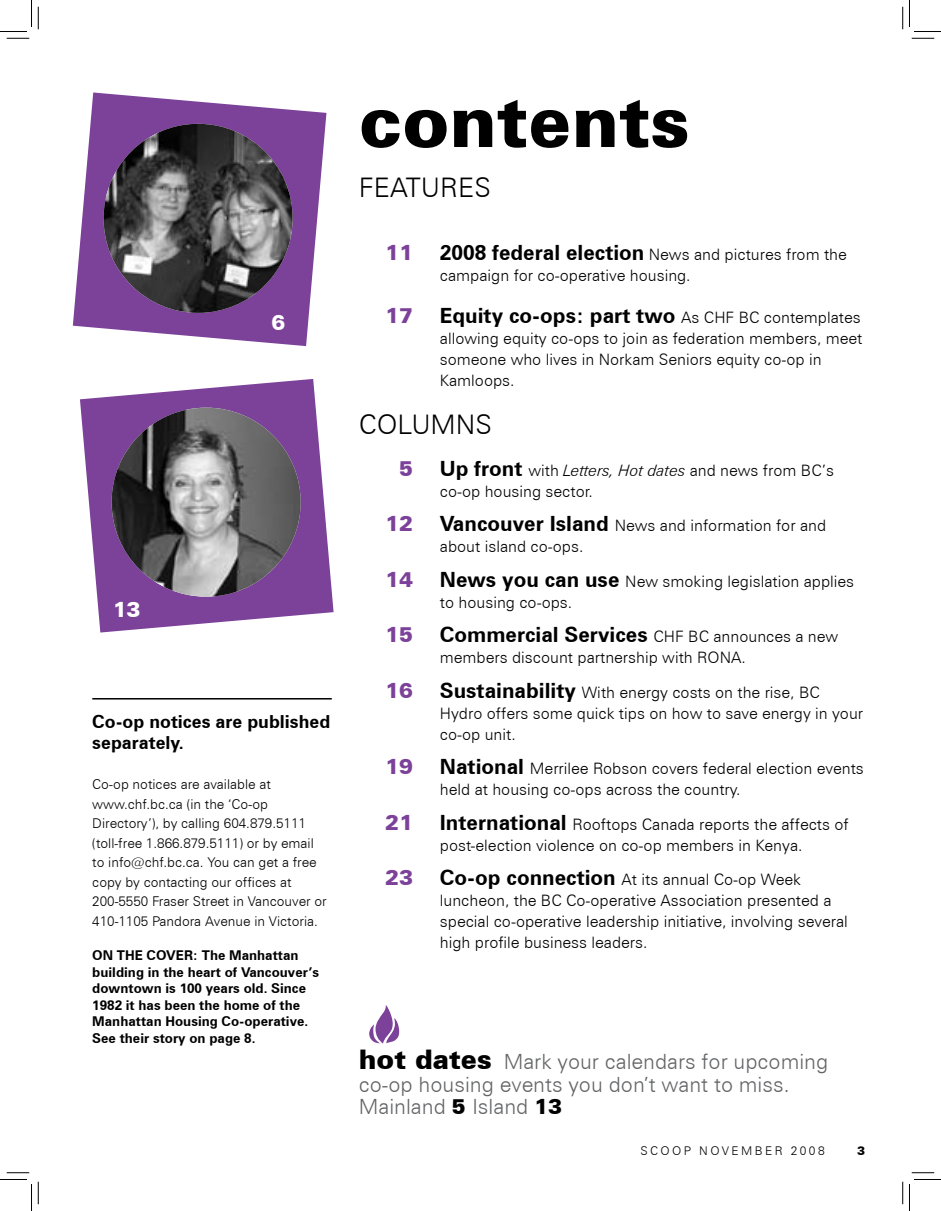
<style>
.page{position:relative;width:941px;height:1211px;background:#fff}
.page>*{position:absolute;margin:0;border:0;box-sizing:border-box;transform-origin:0 0}
.t1{font:900 72px "Zurich BT";color:#000}
.t2{font:300 27px "Zurich BT";color:#000}
.t3{font:300 21px/22.5px "Zurich BT";color:#636466}
.t4{font:700 21px "Zurich BT";color:#000}
.t5{font:900 21px "Zurich BT";color:#7c4199}
.t6{font:900 21px "Zurich BT";color:#fff}
.t7{font:700 18px/21px "Zurich BT";color:#000}
.t8{font:300 15.75px/21px "Zurich BT";color:#000}
.t9{font:300 13.5px/19.5px "Zurich BT";color:#000}
.t10{font:700 13.5px/16.5px "Zurich BT";color:#000}
.t11{font:300 12px "Zurich BT";letter-spacing:.2em;color:#000}
.s1{font-weight:700;font-size:21px}
.s2{font-weight:300;font-size:15.75px}
.s3{font-style:italic}
.s4{font-weight:900;font-size:27px;color:#000}
.s5{font-weight:900;color:#000}
</style>
<div class="page">
<svg style="left:369px;top:1005px;width:30px;height:38px"></svg>
<hr style="left:92px;top:698px;width:240px;height:1px;background:#000">
<svg style="left:73px;top:92px;width:253px;height:254px;fill:#7c4199"></svg>
<svg style="left:80px;top:379px;width:253px;height:253px;fill:#7c4199"></svg>
<img style="left:104px;top:124px;width:188px;height:189px;border-radius:50%">
<img style="left:112px;top:407px;width:189px;height:189px;border-radius:50%">
<svg style="left:7px;top:38px;width:22px;height:1px"></svg>
<svg style="left:911px;top:38px;width:23px;height:1px"></svg>
<svg style="left:7px;top:1172px;width:22px;height:1px"></svg>
<svg style="left:911px;top:1172px;width:23px;height:1px"></svg>
<svg style="left:38px;top:7px;width:1px;height:22px"></svg>
<svg style="left:38px;top:1181px;width:1px;height:23px"></svg>
<svg style="left:902px;top:7px;width:1px;height:22px"></svg>
<svg style="left:902px;top:1181px;width:1px;height:23px"></svg>
<svg style="left:0;top:0;width:32px;height:32px"></svg>
<svg style="left:0;top:1179px;width:32px;height:31px"></svg>
<svg style="left:909px;top:0;width:31px;height:32px"></svg>
<svg style="left:909px;top:1179px;width:31px;height:31px"></svg>
<h3 class="t6" style="left:113px;top:597px;width:28px">13</h3>
<h3 class="t6" style="left:271px;top:310px;width:15px">6</h3>
<p class="t7" style="left:92px;top:710px;width:239px">Co‑op notices are published separately.</p>
<p class="t9" style="left:92px;top:774px;width:236px">Co‑op notices are available at www.chf.bc.ca (in the ‘Co‑op Directory’), by calling 604.879.5111 (toll‑free 1.866.879.5111) or by email to info@chf.bc.ca. You can get a free copy by contacting our offices at 200‑5550 Fraser Street in Vancouver or 410‑1105 Pandora Avenue in Victoria.</p>
<p class="t10" style="left:92px;top:947px;width:228px">ON THE COVER: The Manhattan building in the heart of Vancouver’s downtown is 100 years old. Since<br>1982 it has been the home of the<br>Manhattan Housing Co-operative.<br>See their story on page 8.</p>
<h1 class="t1" style="left:359px;top:78px;width:332px">contents</h1>
<h2 class="t2" style="left:359px;top:171px;width:133px">FEATURES</h2>
<h3 class="t5" style="left:385px;top:239px;width:29px">11</h3>
<p class="t8" style="left:440px;top:243px;width:408px"><span class="s1">2008 federal election</span> News and pictures from the campaign for co-operative housing.</p>
<h3 class="t5" style="left:385px;top:302px;width:29px">17</h3>
<h3 class="t4" style="left:440px;top:302px;width:422px">Equity co-ops: part two <span class="s2">As CHF BC contemplates</span></h3>
<p class="t8" style="left:440px;top:327px;width:424px">allowing equity co-ops to join as federation members, meet someone who lives in Norkam Seniors equity co-op in<br>Kamloops.</p>
<h2 class="t2" style="left:359px;top:408px;width:134px">COLUMNS</h2>
<h3 class="t5" style="left:399px;top:455px;width:15px">5</h3>
<p class="t8" style="left:440px;top:459px;width:395px"><span class="s1">Up front</span> with <span class="s3">Letters, Hot dates</span> and news from BC’s co‑op housing sector.</p>
<h3 class="t5" style="left:385px;top:511px;width:27px">12</h3>
<p class="t8" style="left:440px;top:515px;width:388px"><span class="s1">Vancouver Island</span> News and information for and about island co-ops.</p>
<h3 class="t5" style="left:385px;top:566px;width:29px">14</h3>
<p class="t8" style="left:440px;top:570px;width:416px"><span class="s1">News you can use</span> New smoking legislation applies to housing co-ops.</p>
<h3 class="t5" style="left:385px;top:622px;width:29px">15</h3>
<h3 class="t4" style="left:440px;top:622px;width:400px">Commercial Services <span class="s2">CHF BC announces a new</span></h3>
<p class="t8" style="left:440px;top:647px;width:307px">members discount partnership with RONA.</p>
<h3 class="t5" style="left:385px;top:677px;width:29px">16</h3>
<p class="t8" style="left:440px;top:681px;width:425px"><span class="s1">Sustainability</span> With energy costs on the rise, BC<br>Hydro offers some quick tips on how to save energy in your co-op unit.</p>
<h3 class="t5" style="left:385px;top:754px;width:29px">19</h3>
<p class="t8" style="left:440px;top:758px;width:425px"><span class="s1">National</span> Merrilee Robson covers federal election events held at housing co-ops across the country.</p>
<h3 class="t5" style="left:385px;top:809px;width:29px">21</h3>
<p class="t8" style="left:440px;top:813px;width:410px"><span class="s1">International</span> Rooftops Canada reports the affects of post-election violence on co-op members in Kenya.</p>
<h3 class="t5" style="left:364px;top:865px;width:11px">23</h3>
<p class="t8" style="left:440px;top:869px;width:409px"><span class="s1">Co‑op connection</span> At its annual Co-op Week luncheon, the BC Co-operative Association presented a special co-operative leadership initiative, involving several high profile business leaders.</p>
<h3 class="t3" style="left:359px;top:1050px;width:471px"><span class="s4">hot dates</span> Mark your calendars for upcoming co‑op housing events you don’t want to miss.<br>Mainland <span class="s5">5</span> Island <span class="s5">13</span></h3>
<p class="t11" style="left:640px;top:1143px;width:185px">SCOOP NOVEMBER 2008</p>
</div>
